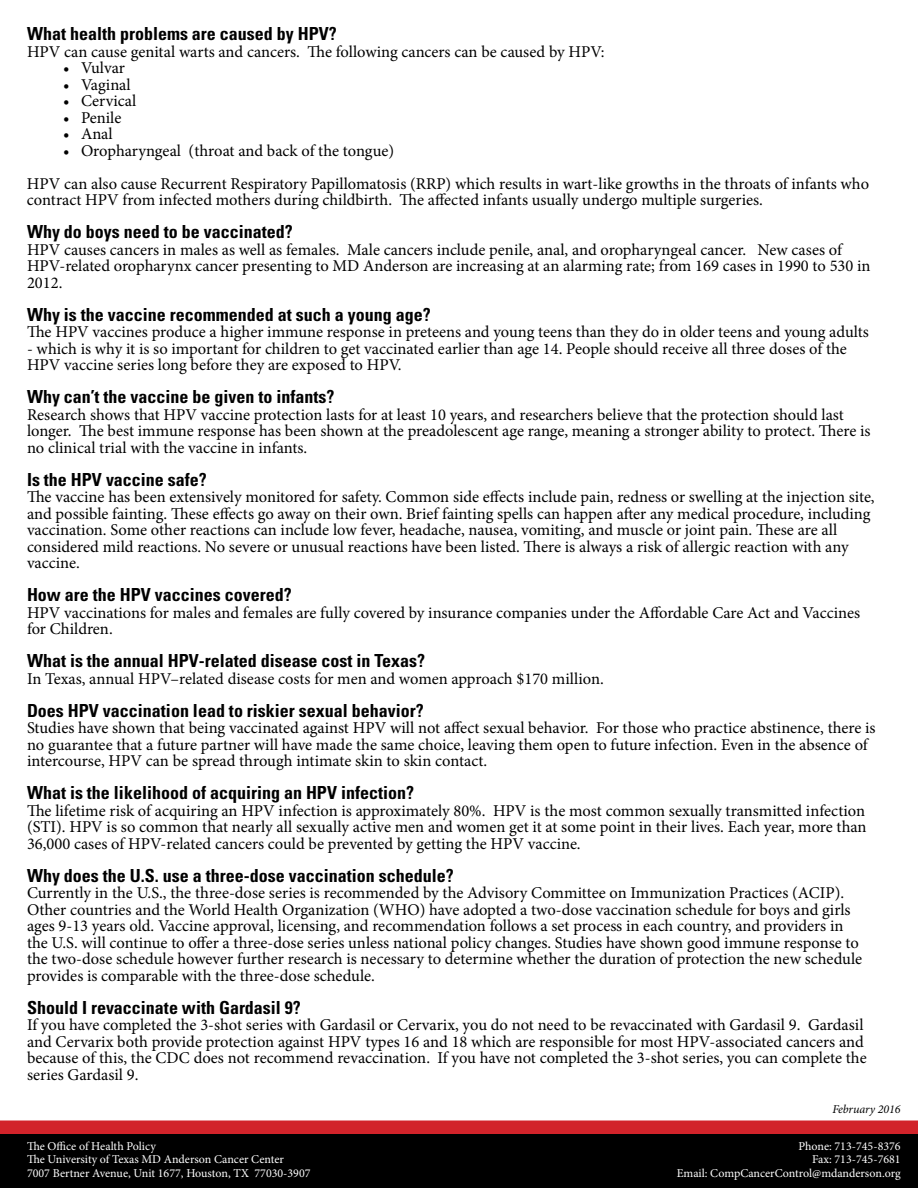
<style>
.page{position:relative;width:918px;height:1188px;background:#fff}
.page>*{position:absolute;margin:0;border:0;box-sizing:border-box;transform-origin:0 0}
.t1{font:700 condensed 18px "Univers LT Std";color:#000}
.t2{font:16.5px/16.5px "Minion Pro";color:#000}
.t3{font:12px/13.5px "Minion Pro";color:#fff}
.t4{font:italic 12px "Minion Pro";color:#000}
</style>
<div class="page">
<div style="left:0;top:1120px;width:918px;height:14px;background:#d2232a"></div>
<div style="left:0;top:1134px;width:918px;height:54px;background:#000"></div>
<p class="t1" style="left:27px;top:23px;width:311px">What health problems are caused by HPV?</p>
<p class="t2" style="left:27px;top:43px;width:579px">HPV can cause genital warts and cancers. The following cancers can be caused by HPV:</p>
<p class="t2" style="left:63px;top:60px;width:63px">• Vulvar</p>
<p class="t2" style="left:63px;top:76px;width:69px">• Vaginal</p>
<p class="t2" style="left:63px;top:93px;width:75px">• Cervical</p>
<p class="t2" style="left:63px;top:109px;width:60px">• Penile</p>
<p class="t2" style="left:63px;top:126px;width:51px">• Anal</p>
<p class="t2" style="left:27px;top:134px;width:844px;line-height:33px;text-indent:36px">• Oropharyngeal (throat and back of the tongue)<br>HPV can also cause Recurrent Respiratory Papillomatosis (RRP) which results in wart-like growths in the throats of infants who</p>
<p class="t2" style="left:27px;top:192px;width:738px">contract HPV from infected mothers during childbirth. The affected infants usually undergo multiple surgeries.</p>
<p class="t1" style="left:27px;top:221px;width:267px">Why do boys need to be vaccinated?</p>
<p class="t2" style="left:27px;top:241px;width:845px">HPV causes cancers in males as well as females. Male cancers include penile, anal, and oropharyngeal cancer. New cases of<br>HPV-related oropharynx cancer presenting to MD Anderson are increasing at an alarming rate; from 169 cases in 1990 to 530 in<br>2012.</p>
<p class="t1" style="left:27px;top:303px;width:405px">Why is the vaccine recommended at such a young age?</p>
<p class="t2" style="left:27px;top:324px;width:843px">The HPV vaccines produce a higher immune response in preteens and young teens than they do in older teens and young adults</p>
<p class="t2" style="left:27px;top:340px;width:821px">- which is why it is so important for children to get vaccinated earlier than age 14. People should receive all three doses of the<br>HPV vaccine series long before they are exposed to HPV.</p>
<p class="t1" style="left:27px;top:386px;width:309px">Why can’t the vaccine be given to infants?</p>
<p class="t2" style="left:27px;top:406px;width:845px">Research shows that HPV vaccine protection lasts for at least 10 years, and researchers believe that the protection should last longer. The best immune response has been shown at the preadolescent age range, meaning a stronger ability to protect. There is no clinical trial with the vaccine in infants.</p>
<p class="t1" style="left:27px;top:468px;width:181px">Is the HPV vaccine safe?</p>
<p class="t2" style="left:27px;top:489px;width:849px">The vaccine has been extensively monitored for safety. Common side effects include pain, redness or swelling at the injection site, and possible fainting. These effects go away on their own. Brief fainting spells can happen after any medical procedure, including vaccination. Some other reactions can include low fever, headache, nausea, vomiting, and muscle or joint pain. These are all considered mild reactions. No severe or unusual reactions have been listed. There is always a risk of allergic reaction with any vaccine.</p>
<p class="t1" style="left:27px;top:584px;width:266px">How are the HPV vaccines covered?</p>
<p class="t2" style="left:27px;top:604px;width:835px">HPV vaccinations for males and females are fully covered by insurance companies under the Affordable Care Act and Vaccines for Children.</p>
<p class="t1" style="left:27px;top:650px;width:400px">What is the annual HPV-related disease cost in Texas?</p>
<p class="t2" style="left:27px;top:670px;width:578px">In Texas, annual HPV–related disease costs for men and women approach $170 million.</p>
<p class="t1" style="left:27px;top:699px;width:398px">Does HPV vaccination lead to riskier sexual behavior?</p>
<p class="t2" style="left:27px;top:720px;width:850px">Studies have shown that being vaccinated against HPV will not affect sexual behavior. For those who practice abstinence, there is no guarantee that a future partner will have made the same choice, leaving them open to future infection. Even in the absence of intercourse, HPV can be spread through intimate skin to skin contact.</p>
<p class="t1" style="left:27px;top:782px;width:389px">What is the likelihood of acquiring an HPV infection?</p>
<p class="t2" style="left:27px;top:802px;width:841px;text-align:justify">The lifetime risk of acquiring an HPV infection is approximately 80%. HPV is the most common sexually transmitted infection (STI). HPV is so common that nearly all sexually active men and women get it at some point in their lives. Each year, more than 36,000 cases of HPV-related cancers could be prevented by getting the HPV vaccine.</p>
<p class="t1" style="left:27px;top:864px;width:428px">Why does the U.S. use a three-dose vaccination schedule?</p>
<p class="t2" style="left:27px;top:885px;width:837px">Currently in the U.S., the three-dose series is recommended by the Advisory Committee on Immunization Practices (ACIP).<br>Other countries and the World Health Organization (WHO) have adopted a two-dose vaccination schedule for boys and girls ages 9-13 years old. Vaccine approval, licensing, and recommendation follows a set process in each country, and providers in the U.S. will continue to offer a three-dose series unless national policy changes. Studies have shown good immune response to the two-dose schedule however further research is necessary to determine whether the duration of protection the new schedule provides is comparable with the three-dose schedule.</p>
<p class="t1" style="left:27px;top:996px;width:275px">Should I revaccinate with Gardasil 9?</p>
<p class="t2" style="left:27px;top:1017px;width:841px">If you have completed the 3-shot series with Gardasil or Cervarix, you do not need to be revaccinated with Gardasil 9. Gardasil and Cervarix both provide protection against HPV types 16 and 18 which are responsible for most HPV-associated cancers and because of this, the CDC does not recommend revaccination. If you have not completed the 3-shot series, you can complete the series Gardasil 9.</p>
<p class="t4" style="left:832px;top:1101px;width:70px">February 2016</p>
<p class="t3" style="left:27px;top:1139px;width:285px">The Office of Health Policy<br>The University of Texas MD Anderson Cancer Center<br>7007 Bertner Avenue, Unit 1677, Houston, TX 77030-3907</p>
<p class="t3" style="left:677px;top:1139px;width:225px;text-align:right">Phone: 713-745-8376<br>Fax: 713-745-7681<br>Email: CompCancerControl@mdanderson.org</p>
</div>
